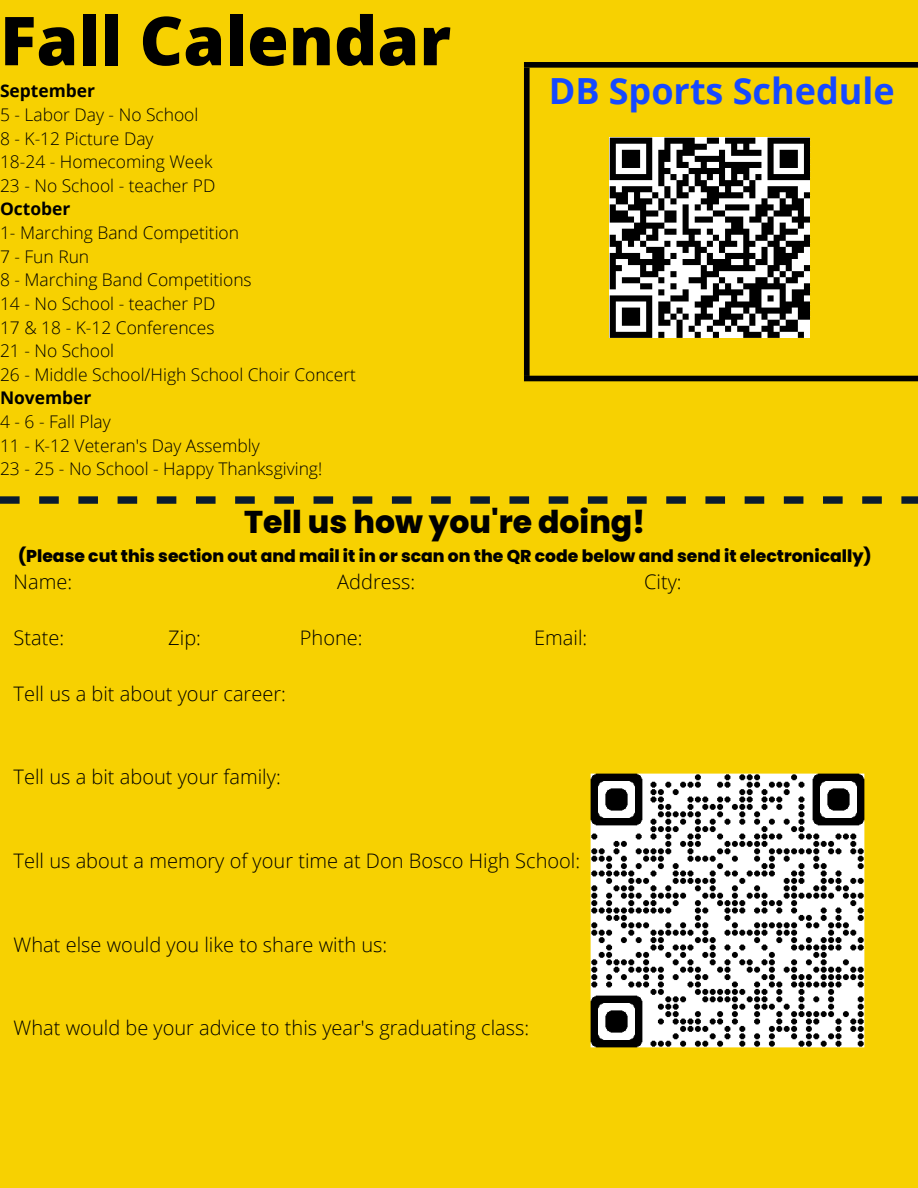
<style>
.page{position:relative;width:918px;height:1188px;background:#f7d101}
.page>*{position:absolute;margin:0;border:0;box-sizing:border-box;transform-origin:0 0}
.t1{font:800 67.5px "Open Sans";color:#000}
.t2{font:700 36px "Open Sans";color:#1649ff}
.t3{font:800 31.5px "Poppins";color:#000}
.t4{font:300 19.95px "Open Sans";color:#000}
.t5{font:300 17.4px "Open Sans";color:#000}
.t6{font:700 17.4px "Open Sans";color:#000}
.t7{font:800 17.1px "Poppins";color:#000}
</style>
<div class="page">
<svg style="left:610px;top:138px;width:200px;height:200px;background:#767676"></svg>
<svg style="left:0;top:496px;width:918px;height:8px"></svg>
<div style="left:524px;top:62px;width:394px;height:6px;background:#000"></div>
<div style="left:524px;top:68px;width:6px;height:308px;background:#000"></div>
<img style="left:590px;top:773px;width:275px;height:275px">
<div style="left:524px;top:376px;width:394px;height:5px;background:#000"></div>
<p class="t1" style="left:0;top:-7px;width:453px">Fall Calendar</p>
<p class="t6" style="left:0;top:79px;width:97px">September</p>
<p class="t5" style="left:0;top:102px;width:200px">5 - Labor Day - No School</p>
<p class="t5" style="left:0;top:126px;width:155px">8 - K-12 Picture Day</p>
<p class="t5" style="left:0;top:150px;width:214px">18-24 - Homecoming Week</p>
<p class="t5" style="left:0;top:173px;width:217px">23 - No School - teacher PD</p>
<p class="t6" style="left:0;top:197px;width:72px">October</p>
<p class="t5" style="left:0;top:220px;width:241px">1- Marching Band Competition</p>
<p class="t5" style="left:0;top:244px;width:91px">7 - Fun Run</p>
<p class="t5" style="left:0;top:268px;width:253px">8 - Marching Band Competitions</p>
<p class="t5" style="left:0;top:291px;width:217px">14 - No School - teacher PD</p>
<p class="t5" style="left:0;top:315px;width:216px">17 &amp; 18 - K-12 Conferences</p>
<p class="t5" style="left:0;top:339px;width:116px">21 - No School</p>
<p class="t5" style="left:0;top:362px;width:358px">26 - Middle School/High School Choir Concert</p>
<p class="t6" style="left:0;top:386px;width:93px">November</p>
<p class="t5" style="left:0;top:409px;width:112px">4 - 6 - Fall Play</p>
<p class="t5" style="left:0;top:433px;width:261px">11 - K-12 Veteran's Day Assembly</p>
<p class="t5" style="left:0;top:457px;width:324px">23 - 25 - No School - Happy Thanksgiving!</p>
<p class="t2" style="left:549px;top:66px;width:347px">DB Sports Schedule</p>
<p class="t3" style="left:244px;top:500px;width:403px">Tell us how you're doing!</p>
<p class="t7" style="left:18px;top:544px;width:855px">(Please cut this section out and mail it in or scan on the QR code below and send it electronically)</p>
<p class="t4" style="left:14px;top:568px;width:60px">Name:</p>
<p class="t4" style="left:337px;top:568px;width:80px">Address:</p>
<p class="t4" style="left:644px;top:568px;width:39px">City:</p>
<p class="t4" style="left:14px;top:623px;width:52px">State:</p>
<p class="t4" style="left:168px;top:623px;width:34px">Zip:</p>
<p class="t4" style="left:300px;top:623px;width:64px">Phone:</p>
<p class="t4" style="left:534px;top:623px;width:55px">Email:</p>
<p class="t4" style="left:14px;top:679px;width:274px">Tell us a bit about your career:</p>
<p class="t4" style="left:14px;top:763px;width:269px">Tell us a bit about your family:</p>
<p class="t4" style="left:14px;top:847px;width:568px">Tell us about a memory of your time at Don Bosco High School:</p>
<p class="t4" style="left:14px;top:930px;width:375px">What else would you like to share with us:</p>
<p class="t4" style="left:14px;top:1014px;width:517px">What would be your advice to this year's graduating class:</p>
</div>
